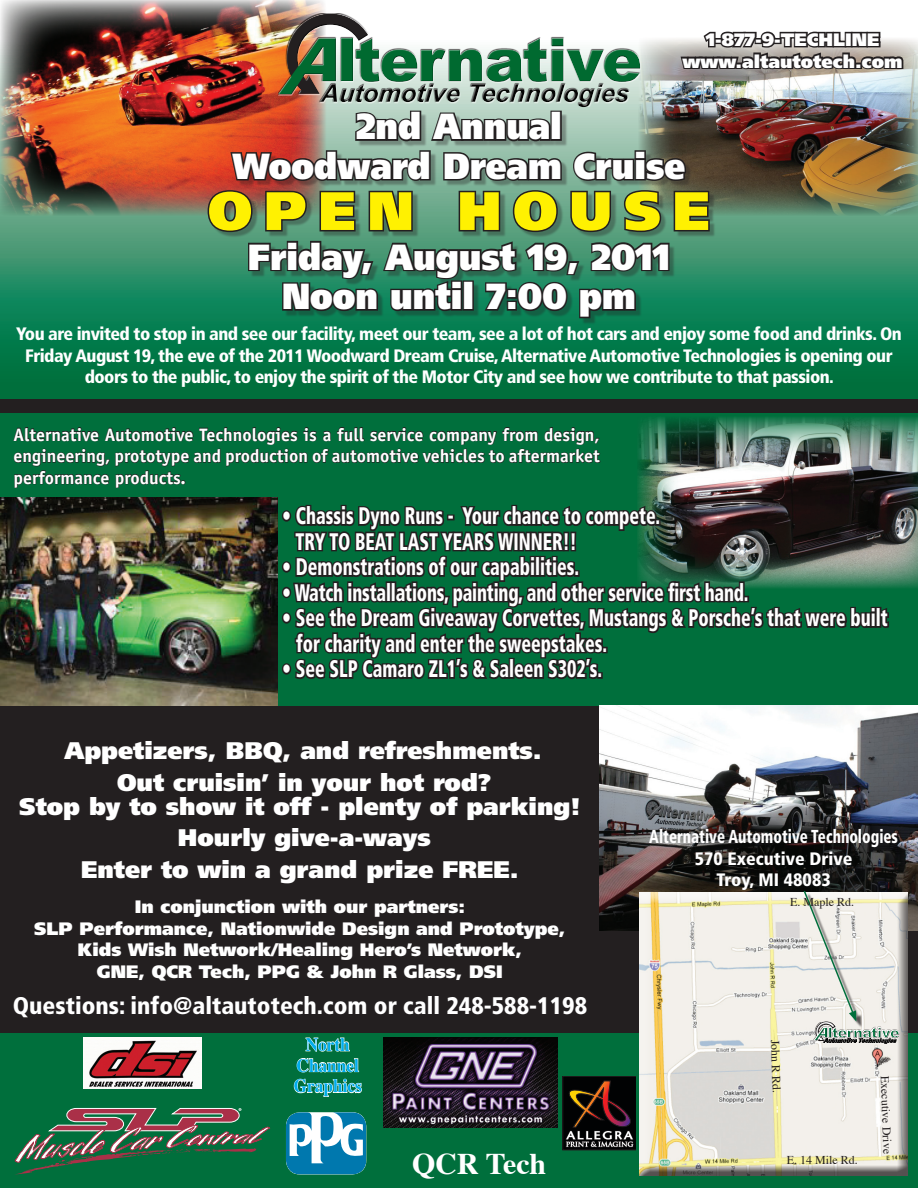
<style>
.page{position:relative;width:918px;height:1188px;background:#fff}
.page>*{position:absolute;margin:0;border:0;box-sizing:border-box;transform-origin:0 0}
.t1{font:900 54px "Frutiger";letter-spacing:.22em;color:#fff101}
.t2{font:900 36.3px/39.6px "Frutiger";color:#fff;text-align:center;scale:.91 1}
.t3{font:700 30px "Times";color:#fff}
.t4{font:900 condensed 24px/25.5px "Frutiger";color:#fff;scale:.75 1}
.t5{font:900 24px/31.5px "Frutiger";color:#fff;text-align:center}
.t6{font:900 condensed 24px "Frutiger";color:#fff}
.t7{font:700 19.05px/20.7px "Times";color:#00aeef;text-align:center;scale:.91 1}
.t8{font:900 condensed 18.75px "Frutiger";color:#fff;scale:.8 1}
.t9{font:900 condensed 18px/21.6px "Frutiger";letter-spacing:-.03em;color:#fff;text-align:center}
.t10{font:900 18px/21.6px "Frutiger";color:#fff;text-align:center}
.t11{font:700 18px/21.6px "Officina Sans";color:#fff;text-align:justify}
.t12{font:900 condensed 18px/21.6px "Frutiger";color:#fff;text-align:center}
.t13{font:12px "Times";color:#231f20}
</style>
<div class="page">
<div style="left:0;top:391px;width:918px;height:797px;background:#006f3c"></div>
<svg style="left:0;top:13px;width:918px;height:387px;background:#107d4f"></svg>
<div style="left:0;top:706px;width:918px;height:327px;background:#231f20"></div>
<img style="left:0;top:0;width:326px;height:215px">
<img style="left:905px;top:38px;width:13px;height:178px">
<svg style="left:14px;top:1108px;width:256px;height:66px"></svg>
<img style="left:0;top:498px;width:277px;height:208px">
<svg style="left:305px;top:1037px;width:45px;height:15px"></svg>
<svg style="left:294px;top:1058px;width:68px;height:39px"></svg>
<div style="left:563px;top:1076px;width:73px;height:74px;background:#010203"></div>
<div style="left:563px;top:1076px;width:73px;height:74px;border:1px solid #231f20"></div>
<svg style="left:562px;top:1081px;width:73px;height:67px"></svg>
<img style="left:891px;top:417px;width:27px;height:171px">
<img style="left:13px;top:417px;width:878px;height:273px">
<div style="left:597px;top:672px;width:6px;height:7px;border:3px solid #231f20"></div>
<img style="left:206px;top:14px;width:699px;height:313px">
<img style="left:600px;top:706px;width:318px;height:224px">
<div style="left:639px;top:892px;width:270px;height:284px;background:#231f20;opacity:.75"></div>
<svg style="left:802px;top:889px;width:97px;height:155px;background:#dbdcd5"></svg>
<div style="left:0;top:400px;width:918px;height:13px;background:#231f20"></div>
<svg style="left:286px;top:1112px;width:80px;height:62px;background:#57a5c6"></svg>
<img style="left:384px;top:1037px;width:173px;height:91px">
<img style="left:83px;top:1038px;width:119px;height:50px">
<p class="t10" style="left:683px;top:29px;width:222px">1-877-9-TECHLINE www.altautotech.com</p>
<h2 class="t2" style="left:233px;top:106px;width:499px">2nd Annual<br>Woodward Dream Cruise</h2>
<h1 class="t1" style="left:208px;top:178px;width:503px">OPEN HOUSE</h1>
<h2 class="t2" style="left:248px;top:237px;width:465px">Friday, August 19, 2011<br>Noon until 7:00 pm</h2>
<p class="t9" style="left:16px;top:323px;width:887px">You are invited to stop in and see our facility, meet our team, see a lot of hot cars and enjoy some food and drinks. On<br>Friday August 19, the eve of the 2011 Woodward Dream Cruise, Alternative Automotive Technologies is opening our doors to the public, to enjoy the spirit of the Motor City and see how we contribute to that passion.</p>
<p class="t11" style="left:14px;top:423px;width:588px">Alternative Automotive Technologies is a full service company from design, engineering, prototype and production of automotive vehicles to aftermarket performance products.</p>
<p class="t4" style="left:295px;top:503px;width:488px;text-indent:-13px">• Chassis Dyno Runs - Your chance to compete.<br>TRY TO BEAT LAST YEARS WINNER!!</p>
<p class="t4" style="left:282px;top:554px;width:398px">• Demonstrations of our capabilities.</p>
<p class="t4" style="left:282px;top:580px;width:624px">• Watch installations, painting, and other service first hand.</p>
<p class="t4" style="left:296px;top:605px;width:791px;text-indent:-14px">• See the Dream Giveaway Corvettes, Mustangs &amp; Porsche’s that were built for charity and enter the sweepstakes.</p>
<p class="t4" style="left:282px;top:656px;width:429px">• See SLP Camaro ZL1’s &amp; Saleen S302’s.</p>
<p class="t5" style="left:64px;top:735px;width:479px">Appetizers, BBQ, and refreshments.<br>Out cruisin’ in your hot rod?</p>
<p class="t5" style="left:19px;top:790px;width:563px">Stop by to show it off - plenty of parking!<br>Hourly give-a-ways<br>Enter to win a grand prize FREE.</p>
<p class="t10" style="left:34px;top:896px;width:533px">In conjunction with our partners:<br>SLP Performance, Nationwide Design and Prototype, Kids Wish Network/Healing Hero’s Network,<br>GNE, QCR Tech, PPG &amp; John R Glass, DSI</p>
<p class="t6" style="left:13px;top:991px;width:576px">Questions: info@altautotech.com or call 248-588-1198</p>
<p class="t7" style="left:294px;top:1032px;width:76px">North<br>Channel<br>Graphics</p>
<p class="t3" style="left:412px;top:1135px;width:136px">QCR Tech</p>
<p class="t8" style="left:649px;top:825px;width:312px">Alternative Automotive Technologies</p>
<p class="t12" style="left:695px;top:848px;width:159px">570 Executive Drive<br>Troy, MI 48083</p>
<p class="t13" style="left:790px;top:894px;width:65px">E. Maple Rd.</p>
<p class="t13" style="left:783px;top:1039px;width:55px;rotate:88deg">John R Rd.</p>
<p class="t13" style="left:787px;top:1152px;width:73px">E. 14 Mile Rd.</p>
<p class="t13" style="left:892px;top:1075px;width:80px;rotate:88deg">Executive Drive</p>
</div>
